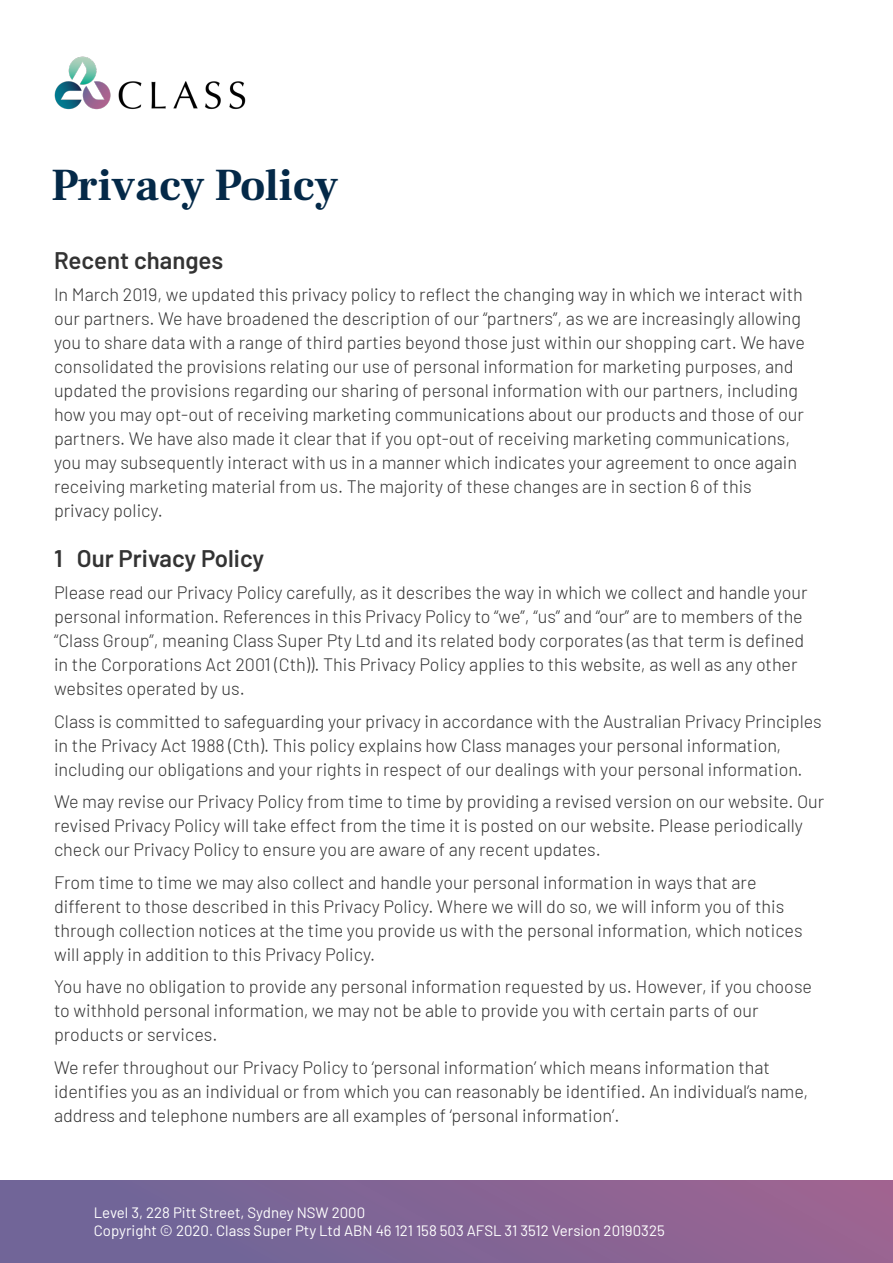
<style>
.page{position:relative;width:893px;height:1263px;background:#fff}
.page>*{position:absolute;margin:0;border:0;box-sizing:border-box;transform-origin:0 0}
.t1{font:700 45px "Frank Ruhl Libre";color:#042948}
.t2{font:600 24px "Barlow";color:#333}
.Body_1{font:300 18px/24px "Barlow";color:#333}
.t3{font:15px/18px "Barlow";color:#fff}
</style>
<div class="page">
<img style="left:54px;top:56px;width:192px;height:54px">
<div style="left:0;top:1181px;width:893px;height:82px;background:linear-gradient(to right,#6a6599,#9c6491)"></div>
<p class="t1" style="left:51px;top:158px;width:289px">Privacy Policy</p>
<p class="t2" style="left:54px;top:242px;width:171px">Recent changes</p>
<p class="Body_1" style="left:54px;top:281px;width:752px">In March 2019, we updated this privacy policy to reflect the changing way in which we interact with our partners. We have broadened the description of our “partners”, as we are increasingly allowing you to share data with a range of third parties beyond those just within our shopping cart. We have consolidated the provisions relating our use of personal information for marketing purposes, and updated the provisions regarding our sharing of personal information with our partners, including how you may opt-out of receiving marketing communications about our products and those of our partners. We have also made it clear that if you opt-out of receiving marketing communications, you may subsequently interact with us in a manner which indicates your agreement to once again receiving marketing material from us. The majority of these changes are in section 6 of this privacy policy.</p>
<p class="t2" style="left:54px;top:540px;width:212px">1 Our Privacy Policy</p>
<p class="Body_1" style="left:54px;top:579px;width:755px">Please read our Privacy Policy carefully, as it describes the way in which we collect and handle your personal information. References in this Privacy Policy to “we”, “us” and “our” are to members of the “Class Group”, meaning Class Super Pty Ltd and its related body corporates (as that term is defined in the Corporations Act 2001 (Cth)). This Privacy Policy applies to this website, as well as any other websites operated by us.</p>
<p class="Body_1" style="left:54px;top:708px;width:769px">Class is committed to safeguarding your privacy in accordance with the Australian Privacy Principles in the Privacy Act 1988 (Cth). This policy explains how Class manages your personal information, including our obligations and your rights in respect of our dealings with your personal information.</p>
<p class="Body_1" style="left:54px;top:788px;width:772px">We may revise our Privacy Policy from time to time by providing a revised version on our website. Our revised Privacy Policy will take effect from the time it is posted on our website. Please periodically check our Privacy Policy to ensure you are aware of any recent updates.</p>
<p class="Body_1" style="left:54px;top:869px;width:750px">From time to time we may also collect and handle your personal information in ways that are different to those described in this Privacy Policy. Where we will do so, we will inform you of this through collection notices at the time you provide us with the personal information, which notices will apply in addition to this Privacy Policy.</p>
<p class="Body_1" style="left:54px;top:973px;width:760px">You have no obligation to provide any personal information requested by us. However, if you choose to withhold personal information, we may not be able to provide you with certain parts of our products or services.</p>
<p class="Body_1" style="left:54px;top:1054px;width:756px">We refer throughout our Privacy Policy to ‘personal information’ which means information that identifies you as an individual or from which you can reasonably be identified. An individual’s name, address and telephone numbers are all examples of ‘personal information’.</p>
<p class="t3" style="left:94px;top:1202px;width:572px">Level 3, 228 Pitt Street, Sydney NSW 2000<br>Copyright © 2020. Class Super Pty Ltd ABN 46 121 158 503 AFSL 31 3512 Version 20190325</p>
</div>
